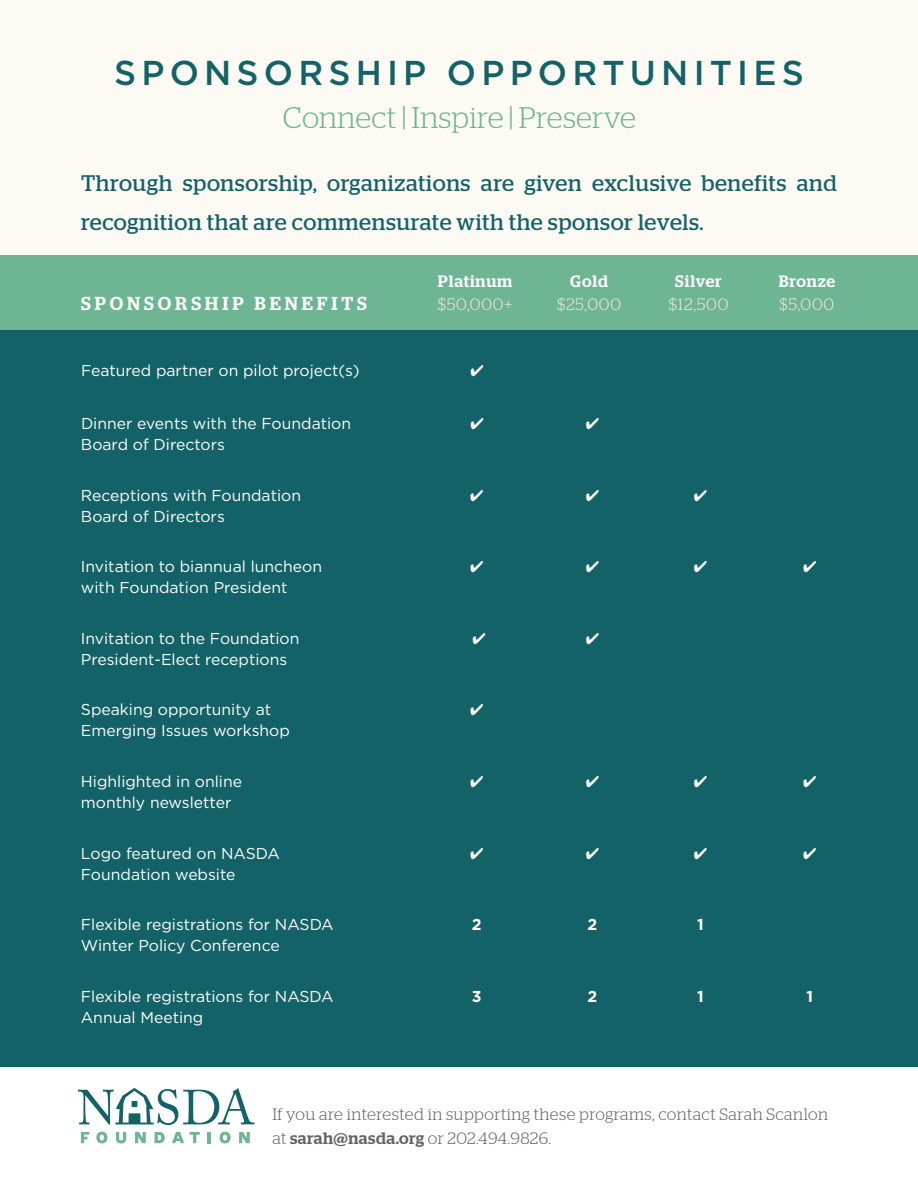
<style>
.page{position:relative;width:918px;height:1188px;background:#fff}
.page>*{position:absolute;margin:0;border:0;box-sizing:border-box;transform-origin:0 0}
.t1{font:500 34.5px "Gotham";letter-spacing:.15em;color:#136268}
.t2{font:300 29.7px "Stag";letter-spacing:.01em;color:#6db593}
.t3{font:22.5px/39px "Stag";letter-spacing:.025em;color:#136268}
.t4{font:500 18.75px "Stag";letter-spacing:.21em;color:#fff}
.t5{font:300 16.5px/24px "Stag";letter-spacing:.03em;color:#636366}
.t6{font:300 16.5px "Stag";letter-spacing:.05em;color:#f7e9cb}
.t7{font:500 16.5px "Stag";letter-spacing:.05em;color:#fff}
.t8{font:15.75px "Gotham";color:#fff}
.t9{font:700 15.75px "Gotham";color:#fff}
.s1{font-weight:500}
</style>
<div class="page">
<div style="left:0;top:0;width:918px;height:1067px;background:#fcfaf3"></div>
<div style="left:0;top:313px;width:918px;height:754px;background:#136268"></div>
<div style="left:0;top:256px;width:918px;height:74px;background:#6db593"></div>
<svg style="left:81px;top:1132px;width:8px;height:11px"></svg>
<svg style="left:96px;top:1132px;width:11px;height:11px"></svg>
<svg style="left:116px;top:1132px;width:10px;height:11px"></svg>
<svg style="left:135px;top:1132px;width:11px;height:11px"></svg>
<svg style="left:155px;top:1132px;width:10px;height:11px"></svg>
<svg style="left:172px;top:1132px;width:12px;height:11px"></svg>
<svg style="left:190px;top:1132px;width:10px;height:11px"></svg>
<svg style="left:208px;top:1132px;width:3px;height:11px"></svg>
<svg style="left:220px;top:1132px;width:11px;height:11px"></svg>
<svg style="left:239px;top:1132px;width:11px;height:11px"></svg>
<svg style="left:78px;top:1088px;width:176px;height:37px"></svg>
<h1 class="t1" style="left:114px;top:53px;width:691px">SPONSORSHIP OPPORTUNITIES</h1>
<h2 class="t2" style="left:283px;top:101px;width:354px">Connect | Inspire | Preserve</h2>
<h3 class="t3" style="left:81px;top:163px;width:758px">Through sponsorship, organizations are given exclusive benefits and recognition that are commensurate with the sponsor levels.</h3>
<p class="t7" style="left:438px;top:272px;width:76px">Platinum</p>
<p class="t7" style="left:570px;top:272px;width:39px">Gold</p>
<p class="t7" style="left:675px;top:272px;width:48px">Silver</p>
<p class="t7" style="left:779px;top:272px;width:58px">Bronze</p>
<p class="t4" style="left:81px;top:292px;width:287px">SPONSORSHIP BENEFITS</p>
<p class="t6" style="left:438px;top:295px;width:76px">$50,000+</p>
<p class="t6" style="left:557px;top:295px;width:65px">$25,000</p>
<p class="t6" style="left:669px;top:295px;width:61px">$12,500</p>
<p class="t6" style="left:780px;top:295px;width:56px">$5,000</p>
<p class="t8" style="left:81px;top:362px;width:280px">Featured partner on pilot project(s)</p>
<p class="t8" style="left:81px;top:415px;width:272px">Dinner events with the Foundation</p>
<p class="t8" style="left:81px;top:436px;width:145px">Board of Directors</p>
<p class="t8" style="left:81px;top:486px;width:229px">Receptions with Foundation  </p>
<p class="t8" style="left:81px;top:507px;width:145px">Board of Directors</p>
<p class="t8" style="left:81px;top:558px;width:243px">Invitation to biannual luncheon</p>
<p class="t8" style="left:81px;top:579px;width:208px">with Foundation President</p>
<p class="t8" style="left:81px;top:630px;width:220px">Invitation to the Foundation</p>
<p class="t8" style="left:81px;top:651px;width:208px">President-Elect receptions</p>
<p class="t8" style="left:81px;top:701px;width:192px">Speaking opportunity at</p>
<p class="t8" style="left:81px;top:722px;width:210px">Emerging Issues workshop</p>
<p class="t8" style="left:81px;top:773px;width:163px">Highlighted in online</p>
<p class="t8" style="left:81px;top:794px;width:152px">monthly newsletter</p>
<p class="t8" style="left:81px;top:844px;width:201px">Logo featured on NASDA</p>
<p class="t8" style="left:81px;top:865px;width:156px">Foundation website</p>
<p class="t8" style="left:81px;top:916px;width:254px">Flexible registrations for NASDA</p>
<p class="t9" style="left:472px;top:916px;width:11px">2</p>
<p class="t9" style="left:587px;top:916px;width:11px">2</p>
<p class="t9" style="left:697px;top:916px;width:8px">1</p>
<p class="t8" style="left:81px;top:937px;width:200px">Winter Policy Conference</p>
<p class="t8" style="left:81px;top:988px;width:254px">Flexible registrations for NASDA</p>
<p class="t9" style="left:472px;top:987px;width:11px">3</p>
<p class="t9" style="left:587px;top:987px;width:11px">2</p>
<p class="t9" style="left:697px;top:987px;width:8px">1</p>
<p class="t9" style="left:807px;top:987px;width:8px">1</p>
<p class="t8" style="left:81px;top:1009px;width:124px">Annual Meeting</p>
<p class="t5" style="left:272px;top:1102px;width:557px">If you are interested in supporting these programs, contact Sarah Scanlon at <span class="s1">sarah@nasda.org</span> or 202.494.9826.</p>
</div>
